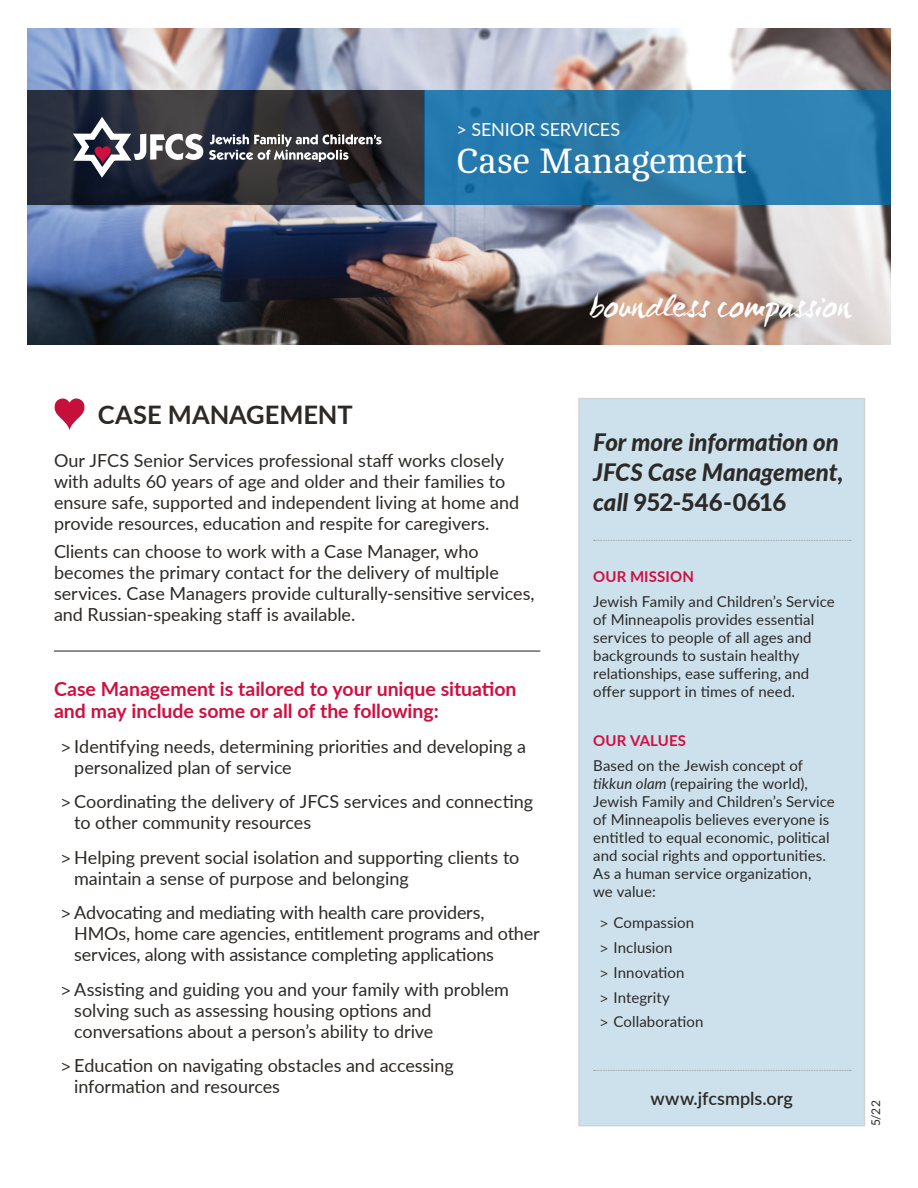
<style>
.page{position:relative;width:918px;height:1188px;background:#fff}
.page>*{position:absolute;margin:0;border:0;box-sizing:border-box;transform-origin:0 0}
.t1{font:36px "Cambo";letter-spacing:-.01em;color:#fff}
.t2{font:31.5px "WC Mano Negra Bta";letter-spacing:.015em;color:#fff}
.Title_line{font:700 25.5px "Lato";color:#2c2926}
.t3{font:italic 800 24px/30px "Lato";color:#2c2926}
.subheads{font:700 19.5px/22.5px "Lato";color:#d10e40}
.body_copy{font:18px/21px "Lato";letter-spacing:-.005em;color:#2c2926}
.body_copy-2{font:600 18px "Lato";color:#2c2926}
.t4{font:18px "Lato";color:#fff}
.side_bar_body_copy{font:15px/18px "Lato";letter-spacing:.005em;color:#2c2926}
.sidebar_subheads{font:700 15px "Lato";letter-spacing:.01em;color:#d10e40}
.side_bar_body_copy-2{font:12px "Lato";color:#2c2926}
.s1{font-family:"Cambo"}
.s2{font-style:normal}
.s3{font-style:italic}
</style>
<div class="page">
<div style="left:579px;top:399px;width:286px;height:727px;background:#cde1ed"></div>
<svg style="left:594px;top:540px;width:257px;height:1px"></svg>
<svg style="left:594px;top:1070px;width:257px;height:1px"></svg>
<hr style="left:54px;top:651px;width:486px;height:1px;background:#231f20">
<svg style="left:55px;top:398px;width:29px;height:32px"></svg>
<img style="left:27px;top:29px;width:864px;height:315px">
<svg style="left:27px;top:90px;width:397px;height:115px;background:#292b35"></svg>
<svg style="left:424px;top:90px;width:467px;height:115px;background:#287cad"></svg>
<svg style="left:73px;top:117px;width:130px;height:61px"></svg>
<svg style="left:209px;top:134px;width:173px;height:28px"></svg>
<p class="t4" style="left:456px;top:116px;width:165px">&gt; SENIOR SERVICES</p>
<p class="t1" style="left:456px;top:142px;width:292px">Case Management</p>
<p class="Title_line" style="left:98px;top:396px;width:256px">CASE MANAGEMENT</p>
<p class="body_copy" style="left:54px;top:450px;width:467px">Our JFCS Senior Services professional staff works closely with adults 60 years of age and older and their families to ensure safe, supported and independent living at home and provide resources, education and respite for caregivers.</p>
<p class="body_copy" style="left:54px;top:540px;width:482px">Clients can choose to work with a Case Manager, who becomes the primary contact for the delivery of multiple services. Case Managers provide culturally-sensitive services, and Russian-speaking staff is available.</p>
<p class="subheads" style="left:54px;top:677px;width:464px">Case Management is tailored to your unique situation and may include some or all of the following:</p>
<p class="body_copy" style="left:74px;top:735px;width:453px;text-indent:-14px"><span class="s1">&gt;</span> Identifying needs, determining priorities and developing a personalized plan of service</p>
<p class="body_copy" style="left:74px;top:791px;width:460px;text-indent:-14px"><span class="s1">&gt;</span> Coordinating the delivery of JFCS services and connecting to other community resources</p>
<p class="body_copy" style="left:74px;top:846px;width:447px;text-indent:-14px"><span class="s1">&gt;</span> Helping prevent social isolation and supporting clients to maintain a sense of purpose and belonging</p>
<p class="body_copy" style="left:74px;top:902px;width:467px;text-indent:-14px"><span class="s1">&gt;</span> Advocating and mediating with health care providers,<br>HMOs, home care agencies, entitlement programs and other services, along with assistance completing applications</p>
<p class="body_copy" style="left:74px;top:978px;width:436px;text-indent:-14px"><span class="s1">&gt;</span> Assisting and guiding you and your family with problem solving such as assessing housing options and conversations about a person’s ability to drive</p>
<p class="body_copy" style="left:74px;top:1055px;width:381px;text-indent:-14px"><span class="s1">&gt;</span> Education on navigating obstacles and accessing information and resources</p>
<p class="t2" style="left:591px;top:286px;width:261px">boundless compassion</p>
<p class="t3" style="left:593px;top:426px;width:252px">For more information on<br>JFCS Case Management, call <span class="s2">952-546-0616</span></p>
<p class="sidebar_subheads" style="left:593px;top:565px;width:102px">OUR MISSION</p>
<p class="side_bar_body_copy" style="left:593px;top:591px;width:243px">Jewish Family and Children’s Service of Minneapolis provides essential services to people of all ages and backgrounds to sustain healthy relationships, ease suffering, and offer support in times of need.</p>
<p class="sidebar_subheads" style="left:593px;top:730px;width:94px">OUR VALUES</p>
<p class="side_bar_body_copy" style="left:593px;top:756px;width:243px">Based on the Jewish concept of <span class="s3">tikkun olam</span> (repairing the world),<br>Jewish Family and Children’s Service of Minneapolis believes everyone is entitled to equal economic, political and social rights and opportunities.<br>As a human service organization,<br>we value:</p>
<p class="side_bar_body_copy" style="left:600px;top:913px;width:96px"><span class="s1">&gt;</span> Compassion</p>
<p class="side_bar_body_copy" style="left:600px;top:938px;width:74px"><span class="s1">&gt;</span> Inclusion</p>
<p class="side_bar_body_copy" style="left:600px;top:963px;width:86px"><span class="s1">&gt;</span> Innovation</p>
<p class="side_bar_body_copy" style="left:600px;top:987px;width:72px"><span class="s1">&gt;</span> Integrity</p>
<p class="side_bar_body_copy" style="left:600px;top:1012px;width:105px"><span class="s1">&gt;</span> Collaboration</p>
<p class="body_copy-2" style="left:651px;top:1086px;width:144px">www.jfcsmpls.org</p>
<p class="side_bar_body_copy-2" style="left:867px;top:1126px;width:28px;rotate:-90deg">5/22</p>
</div>
